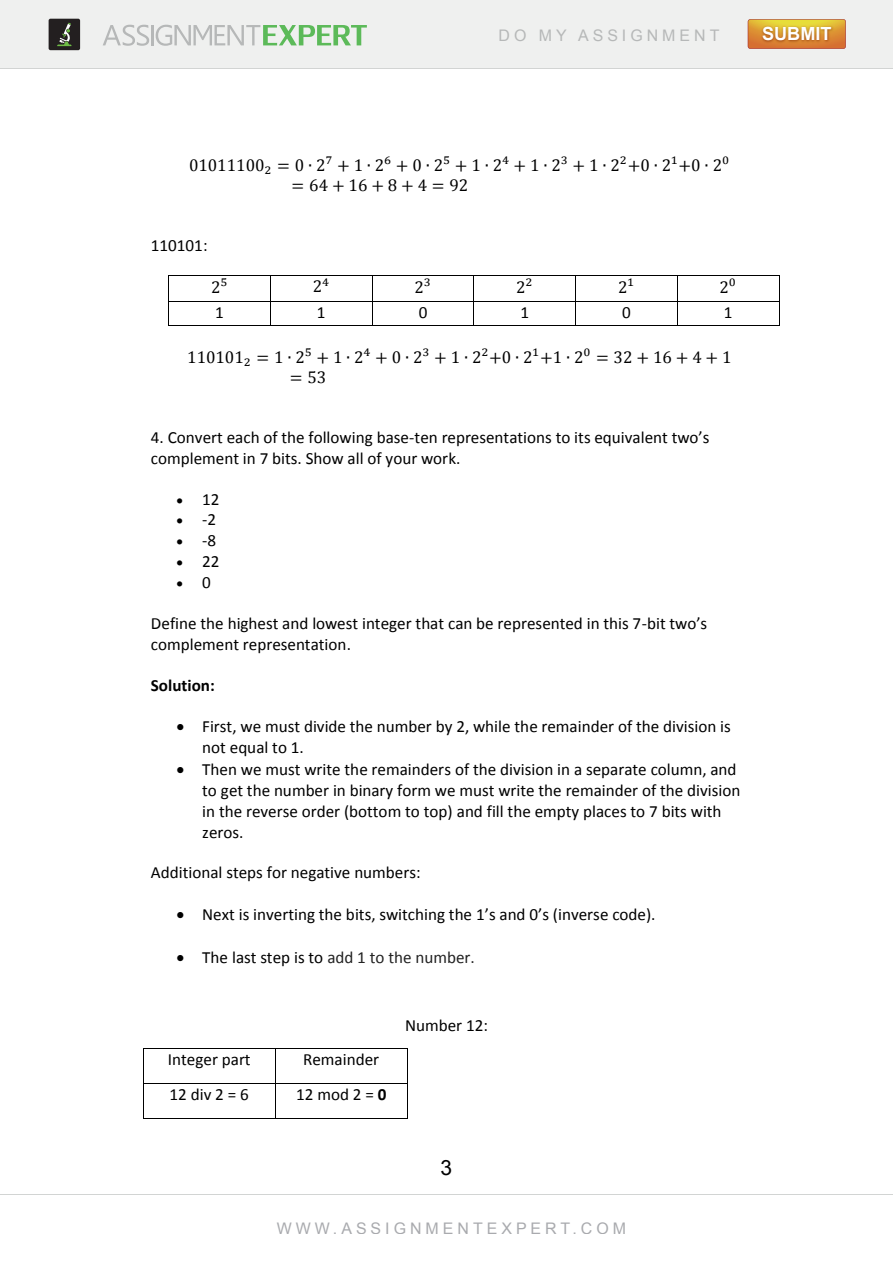
<style>
.page{position:relative;width:893px;height:1263px;background:#fff}
.page>*{position:absolute;margin:0;border:0;box-sizing:border-box;transform-origin:0 0}
.t1{font:21px "Arial";color:#000}
.t2{font:700 18.15px "Arial";color:#fff}
.t3{font:17.1px/21px "Calibri";color:#000}
.t4{font:17.1px/20px "Cambria Math";letter-spacing:-.005em;color:#000}
.t5{font:17.1px "Calibri";color:#232323}
.t6{font:700 17.1px "Calibri";color:#000}
.t7{font:15.9px "Arial";letter-spacing:.25em;color:#a9aaae}
.t8{font:15.9px "Arial";letter-spacing:.25em;color:#b6b8b8}
.s1{color:#000}
.s2{font-weight:700}
</style>
<div class="page">
<hr style="left:169px;top:275px;width:101px;height:1px;background:#000">
<hr style="left:271px;top:275px;width:101px;height:1px;background:#000">
<hr style="left:373px;top:275px;width:101px;height:1px;background:#000">
<hr style="left:474px;top:275px;width:101px;height:1px;background:#000">
<hr style="left:576px;top:275px;width:101px;height:1px;background:#000">
<hr style="left:678px;top:275px;width:101px;height:1px;background:#000">
<hr style="left:169px;top:301px;width:101px;height:1px;background:#000">
<hr style="left:271px;top:301px;width:101px;height:1px;background:#000">
<hr style="left:373px;top:301px;width:101px;height:1px;background:#000">
<hr style="left:474px;top:301px;width:101px;height:1px;background:#000">
<hr style="left:576px;top:301px;width:101px;height:1px;background:#000">
<hr style="left:678px;top:301px;width:101px;height:1px;background:#000">
<svg style="left:168px;top:275px;width:1px;height:51px"></svg>
<hr style="left:169px;top:325px;width:101px;height:1px;background:#000">
<svg style="left:270px;top:275px;width:1px;height:51px"></svg>
<hr style="left:271px;top:325px;width:101px;height:1px;background:#000">
<svg style="left:372px;top:275px;width:1px;height:51px"></svg>
<hr style="left:373px;top:325px;width:101px;height:1px;background:#000">
<hr style="left:474px;top:325px;width:101px;height:1px;background:#000">
<svg style="left:575px;top:275px;width:1px;height:51px"></svg>
<hr style="left:576px;top:325px;width:101px;height:1px;background:#000">
<svg style="left:677px;top:275px;width:1px;height:51px"></svg>
<hr style="left:678px;top:325px;width:101px;height:1px;background:#000">
<svg style="left:779px;top:275px;width:1px;height:51px"></svg>
<hr style="left:144px;top:1048px;width:131px;height:1px;background:#000">
<hr style="left:276px;top:1048px;width:131px;height:1px;background:#000">
<hr style="left:143px;top:1049px;width:1px;height:34px;background:#000">
<hr style="left:275px;top:1049px;width:1px;height:34px;background:#000">
<hr style="left:407px;top:1049px;width:1px;height:34px;background:#000">
<hr style="left:144px;top:1083px;width:131px;height:1px;background:#000">
<hr style="left:276px;top:1083px;width:131px;height:1px;background:#000">
<hr style="left:143px;top:1084px;width:1px;height:34px;background:#000">
<hr style="left:144px;top:1118px;width:131px;height:1px;background:#000">
<hr style="left:275px;top:1084px;width:1px;height:34px;background:#000">
<hr style="left:276px;top:1118px;width:131px;height:1px;background:#000">
<hr style="left:407px;top:1084px;width:1px;height:34px;background:#000">
<div style="left:0;top:0;width:893px;height:69px;background:#eff0ef"></div>
<div style="left:49px;top:19px;width:31px;height:31px;background:#231f20;border-radius:2px"></div>
<svg style="left:57px;top:23px;width:15px;height:23px"></svg>
<svg style="left:748px;top:19px;width:98px;height:30px"></svg>
<img style="left:758px;top:21px;width:78px;height:28px">
<svg style="left:103px;top:25px;width:46px;height:21px"></svg>
<hr style="left:151px;top:25px;width:2px;height:20px;background:#b6b8b8">
<svg style="left:156px;top:25px;width:211px;height:21px"></svg>
<hr style="left:0;top:69px;width:893px;height:1px;background:#d2d4d3">
<hr style="left:0;top:1194px;width:893px;height:1px;background:#d2d4d3">
<p class="t8" style="left:499px;top:27px;width:222px">DO MY ASSIGNMENT</p>
<p class="t2" style="left:762px;top:24px;width:71px">SUBMIT</p>
<p class="t4" style="left:292px;top:155px;width:439px;text-indent:-103px">01011100<sub>2</sub> =0∙2<sup>7</sup> +1∙2<sup>6</sup> +0∙2<sup>5</sup> +1∙2<sup>4</sup> +1∙2<sup>3</sup> +1∙2<sup>2</sup>+0∙2<sup>1</sup>+0∙2<sup>0 </sup>=64+16+8+4=92</p>
<p class="t3" style="left:151px;top:236px;width:58px">110101:</p>
<p class="t4" style="left:211px;top:276px;width:18px">2<sup>5</sup></p>
<p class="t4" style="left:313px;top:276px;width:18px">2<sup>4</sup></p>
<p class="t4" style="left:414px;top:276px;width:18px">2<sup>3</sup></p>
<p class="t4" style="left:516px;top:276px;width:18px">2<sup>2</sup></p>
<p class="t4" style="left:618px;top:276px;width:18px">2<sup>1</sup></p>
<p class="t4" style="left:719px;top:276px;width:18px">2<sup>0</sup></p>
<p class="t3" style="left:215px;top:303px;width:10px">1</p>
<p class="t3" style="left:317px;top:303px;width:10px">1</p>
<p class="t3" style="left:419px;top:303px;width:10px">0</p>
<p class="t3" style="left:520px;top:303px;width:10px">1</p>
<p class="t3" style="left:622px;top:303px;width:10px">0</p>
<p class="t3" style="left:724px;top:303px;width:10px">1</p>
<p class="t4" style="left:290px;top:347px;width:443px;text-indent:-103px">110101<sub>2</sub> =1∙2<sup>5</sup> +1∙2<sup>4</sup> +0∙2<sup>3</sup> +1∙2<sup>2</sup>+0∙2<sup>1</sup>+1∙2<sup>0</sup> =32+16+4+1 = 53</p>
<p class="t3" style="left:151px;top:428px;width:560px">4. Convert each of the following base-ten representations to its equivalent two’s complement in 7 bits. Show all of your work.</p>
<p class="t3" style="left:202px;top:490px;width:19px">12 -2 -8<br>22<br>0</p>
<p class="t3" style="left:151px;top:614px;width:558px">Define the highest and lowest integer that can be represented in this 7-bit two’s complement representation.</p>
<p class="t6" style="left:151px;top:678px;width:65px">Solution:</p>
<p class="t3" style="left:202px;top:718px;width:540px">First, we must divide the number by 2, while the remainder of the division is not equal to 1.<br>Then we must write the remainders of the division in a separate column, and to get the number in binary form we must write the remainder of the division in the reverse order (bottom to top) and fill the empty places to 7 bits with zeros.</p>
<p class="t3" style="left:151px;top:863px;width:271px">Additional steps for negative numbers:</p>
<p class="t3" style="left:202px;top:905px;width:455px">Next is inverting the bits, switching the 1’s and 0’s (inverse code).</p>
<p class="t5" style="left:202px;top:950px;width:274px"><span class="s1">The last step is to</span> add 1 to the number.</p>
<p class="t3" style="left:168px;top:1050px;width:84px">Integer part</p>
<p class="t3" style="left:303px;top:1050px;width:78px">Remainder</p>
<p class="t3" style="left:170px;top:1085px;width:81px">12 div 2 = 6</p>
<p class="t3" style="left:296px;top:1085px;width:92px">12 mod 2 = <span class="s2">0</span></p>
<p class="t3" style="left:405px;top:1016px;width:85px">Number 12:</p>
<p class="t1" style="left:441px;top:1156px;width:13px">3</p>
<p class="t7" style="left:277px;top:1219px;width:351px">WWW.ASSIGNMENTEXPERT.COM</p>
</div>
